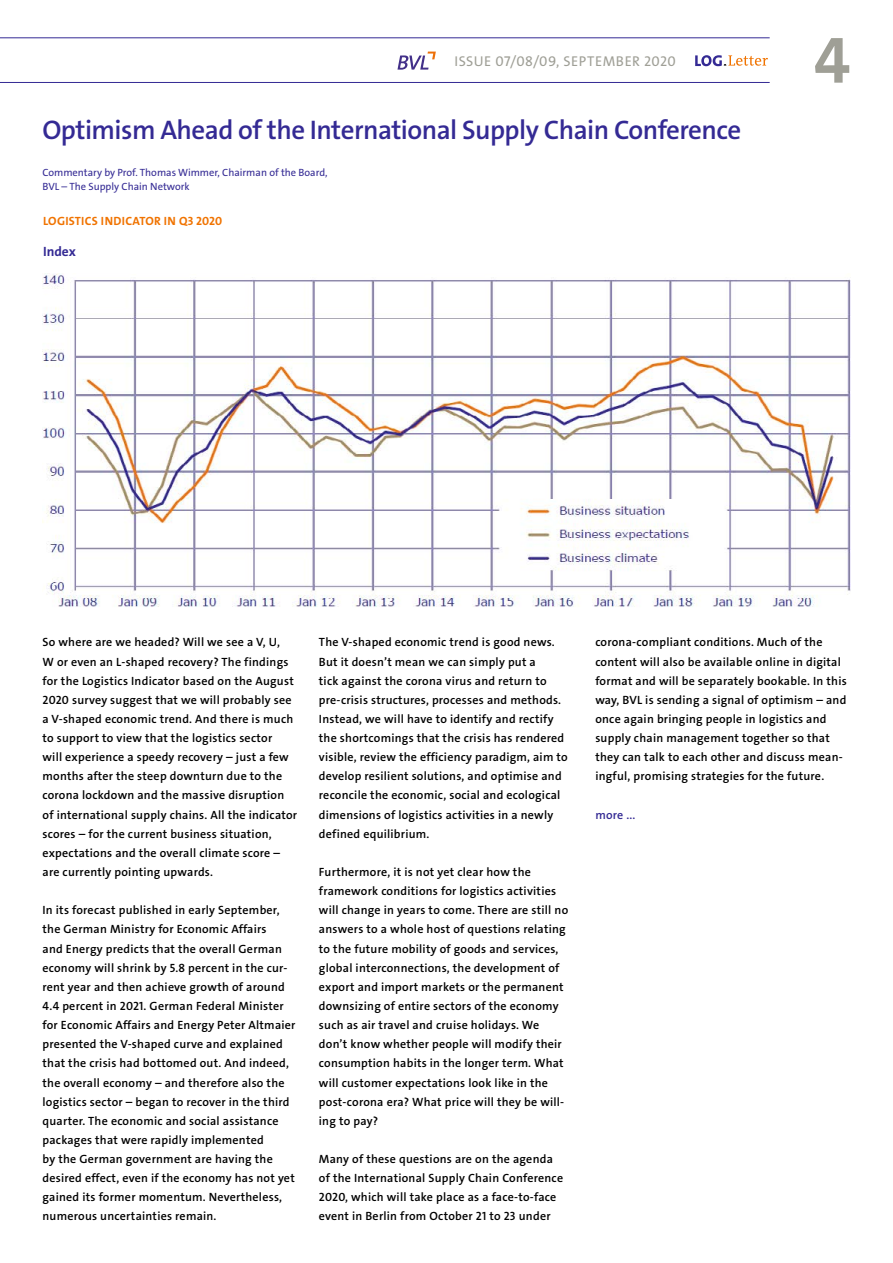
<style>
.page{position:relative;width:893px;height:1263px;background:#fff}
.page>*{position:absolute;margin:0;border:0;box-sizing:border-box;transform-origin:0 0}
.t1{font:66px "The Sans LP7 Bld";color:#9f9f96}
.t2{font:27px "The Sans LP6 Se Bld";letter-spacing:-.02em;color:#342a94}
.t3{font:14.25px "The Sans LP5 Plain";letter-spacing:.03em;color:#9f9f96}
.Bildunterschrift{font:13.5px "The Sans LP7 Bld";color:#342a94}
.Copytext{font:12px/19.2px "The Sans LP6 Se Bld";letter-spacing:.02em;color:#000}
.Copytext-2{font:12px "The Sans LP7 Bld";letter-spacing:.025em;color:#f07300}
.Copytext-3{font:12px "The Sans LP6 Se Bld";color:#342a94}
.Bildunterschrift-2{font:10.5px/14.2px "The Sans LP5 Plain";color:#342a94}
</style>
<div class="page">
<hr style="left:0;top:38px;width:770px;height:1px;background:#342a94">
<hr style="left:0;top:82px;width:770px;height:1px;background:#342a94">
<svg style="left:397px;top:52px;width:39px;height:18px"></svg>
<svg style="left:695px;top:55px;width:73px;height:11px"></svg>
<img style="left:43px;top:273px;width:807px;height:334px">
<p class="t3" style="left:454px;top:52px;width:223px">ISSUE 07/08/09, SEPTEMBER 2020</p>
<p class="t2" style="left:43px;top:113px;width:700px">Optimism Ahead of the International Supply Chain Conference</p>
<p class="Bildunterschrift-2" style="left:43px;top:165px;width:287px">Commentary by Prof. Thomas Wimmer, Chairman of the Board,<br>BVL – The Supply Chain Network</p>
<p class="Copytext-2" style="left:43px;top:214px;width:181px">LOGISTICS INDICATOR IN Q3 2020</p>
<p class="Bildunterschrift" style="left:43px;top:242px;width:34px">Index</p>
<h1 class="t1" style="left:814px;top:18px;width:38px">4</h1>
<p class="Copytext" style="left:43px;top:633px;width:256px">So where are we headed? Will we see a V, U,<br>W or even an L-shaped recovery? The findings for the Logistics Indicator based on the August 2020 survey suggest that we will probably see a V-shaped economic trend. And there is much to support to view that the logistics sector<br>will experience a speedy recovery – just a few months after the steep downturn due to the corona lockdown and the massive disruption of international supply chains. All the indicator scores – for the current business situation, expectations and the overall climate score – are currently pointing upwards.</p>
<p class="Copytext" style="left:43px;top:901px;width:255px">In its forecast published in early September, the German Ministry for Economic Affairs<br>and Energy predicts that the overall German economy will shrink by 5.8 percent in the cur&shy;rent year and then achieve growth of around 4.4 percent in 2021. German Federal Minister for Economic Affairs and Energy Peter Altmaier presented the V-shaped curve and explained that the crisis had bottomed out. And indeed, the overall economy – and therefore also the logistics sector – began to recover in the third quarter. The economic and social assistance packages that were rapidly implemented<br>by the German government are having the desired effect, even if the economy has not yet gained its former momentum. Nevertheless, numerous uncertainties remain.</p>
<p class="Copytext" style="left:319px;top:633px;width:250px">The V-shaped economic trend is good news.<br>But it doesn’t mean we can simply put a<br>tick against the corona virus and return to pre-crisis structures, processes and methods.<br>Instead, we will have to identify and rectify the shortcomings that the crisis has rendered visible, review the efficiency paradigm, aim to develop resilient solutions, and optimise and reconcile the economic, social and ecological dimensions of logistics activities in a newly defined equilibrium.</p>
<p class="Copytext" style="left:319px;top:862px;width:251px">Furthermore, it is not yet clear how the framework conditions for logistics activities will change in years to come. There are still no answers to a whole host of questions relating to the future mobility of goods and services, global interconnections, the development of export and import markets or the permanent downsizing of entire sectors of the economy such as air travel and cruise holidays. We don’t know whether people will modify their consumption habits in the longer term. What will customer expectations look like in the post-corona era? What price will they be will&shy;ing to pay?</p>
<p class="Copytext" style="left:319px;top:1149px;width:246px">Many of these questions are on the agenda of the International Supply Chain Conference 2020, which will take place as a face-to-face event in Berlin from October 21 to 23 under</p>
<p class="Copytext" style="left:595px;top:633px;width:253px">corona-compliant conditions. Much of the content will also be available online in digital format and will be separately bookable. In this way, BVL is sending a signal of optimism – and once again bringing people in logistics and supply chain management together so that they can talk to each other and discuss mean&shy;ingful, promising strategies for the future.</p>
<p class="Copytext-3" style="left:595px;top:807px;width:42px">more ...</p>
</div>
